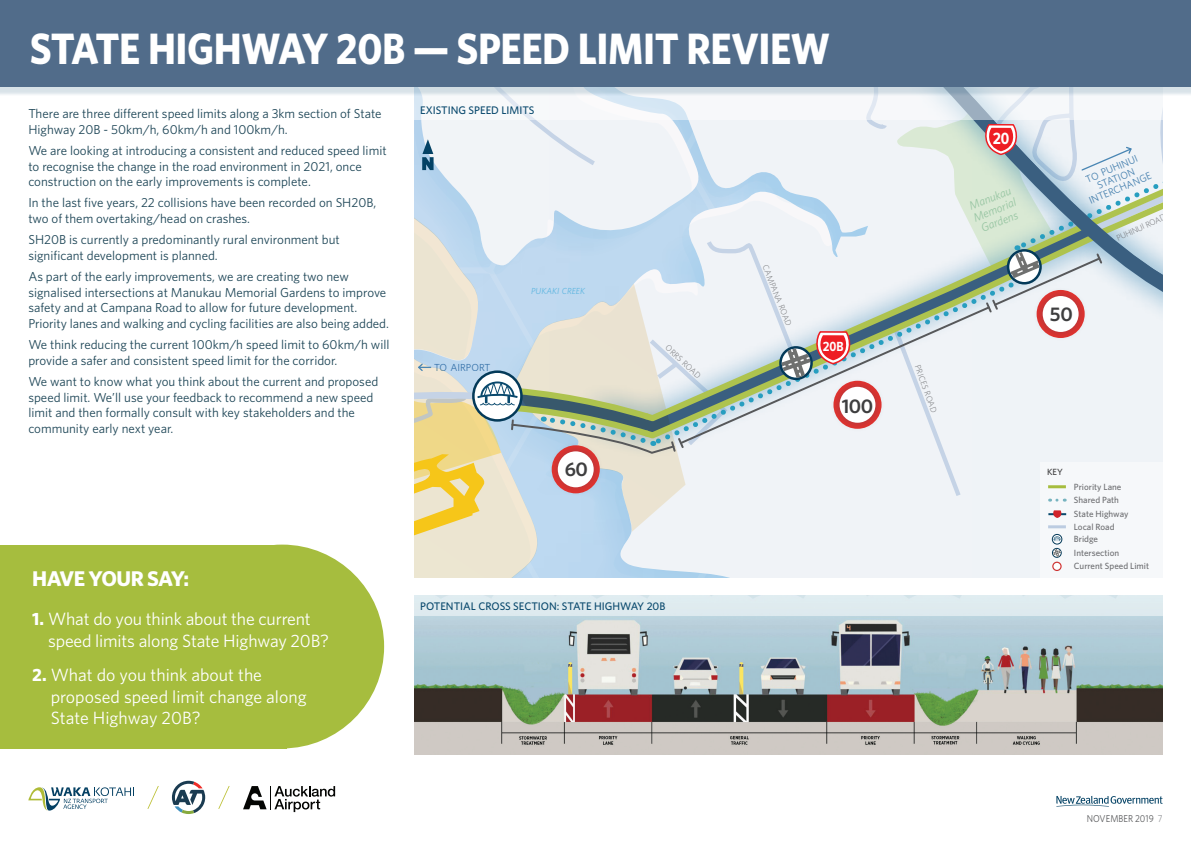
<style>
.page{position:relative;width:1191px;height:842px;background:#fff}
.page>*{position:absolute;margin:0;border:0;box-sizing:border-box;transform-origin:0 0}
.t1{font:700 44px "Whitney";letter-spacing:-.01em;color:#fff;scale:.9 1}
.t2{font:700 21.3px "Whitney";letter-spacing:-.03em;color:#fff}
.t3{font:600 19.8px "Whitney";letter-spacing:-.02em;color:#3e3e3f}
.t4{font:17.8px/21.3px "Whitney";letter-spacing:-.01em;color:#fff}
.t5{font:700 16.9px "Proxima Nova Cond";color:#fff;scale:.94 1}
.t6{font:700 13.8px "Proxima Nova Cond";color:#fff;scale:.94 1}
.t7{font:13px/15.6px "Whitney";color:#1d4556}
.t8{font:italic 11.9px/12.5px "Whitney";color:#97c5a2;text-align:justify}
.t9{font:500 11px "Whitney";color:#09496d}
.t10{font:10.2px/10.6px "Whitney";color:#4986b4;text-align:center}
.t11{font:10px "Whitney";color:#57585a;scale:.9 1}
.Paragraph_Style_1{font:500 9px "Whitney";color:#6c6d70}
.Paragraph_Style_1-2{font:500 9px "Whitney";color:#3e3e3f}
.t12{font:italic 8.8px "Whitney";color:#5eb6e0}
.t13{font:300 8.3px "Whitney";color:#6c6d70}
.s1{font-weight:700}
.s2{color:#939598}
</style>
<div class="page">
<svg style="left:147px;top:786px;width:12px;height:23px"></svg>
<svg style="left:218px;top:786px;width:12px;height:23px"></svg>
<svg style="left:243px;top:786px;width:92px;height:26px"></svg>
<svg style="left:1056px;top:796px;width:106px;height:11px"></svg>
<svg style="left:172px;top:781px;width:33px;height:33px"></svg>
<svg style="left:28px;top:787px;width:106px;height:24px"></svg>
<div style="left:0;top:545px;width:287px;height:203px;background:#a6bd3e"></div>
<div style="left:180px;top:545px;width:204px;height:203px;background:#a6bd3e;border-radius:50%"></div>
<svg style="left:414px;top:120px;width:748px;height:457px"></svg>
<svg style="left:414px;top:96px;width:748px;height:24px"></svg>
<div style="left:0;top:0;width:1191px;height:96px;background:#09496d;opacity:.16"></div>
<div style="left:0;top:0;width:1191px;height:86px;background:#516c8a"></div>
<img style="left:414px;top:616px;width:748px;height:138px">
<div style="left:414px;top:596px;width:748px;height:20px;background:#dfebef"></div>
<p class="t1" style="left:30px;top:19px;width:890px">STATE HIGHWAY 20B — SPEED LIMIT REVIEW</p>
<p class="t7" style="left:28px;top:105px;width:355px">There are three different speed limits along a 3km section of State<br>Highway 20B - 50km/h, 60km/h and 100km/h.</p>
<p class="t7" style="left:28px;top:142px;width:360px">We are looking at introducing a consistent and reduced speed limit to recognise the change in the road environment in 2021, once construction on the early improvements is complete.</p>
<p class="t7" style="left:28px;top:195px;width:349px">In the last five years, 22 collisions have been recorded on SH20B, two of them overtaking/head on crashes.</p>
<p class="t7" style="left:28px;top:232px;width:313px">SH20B is currently a predominantly rural environment but significant development is planned.</p>
<p class="t7" style="left:28px;top:269px;width:362px">As part of the early improvements, we are creating two new signalised intersections at Manukau Memorial Gardens to improve safety and at Campana Road to allow for future development.<br>Priority lanes and walking and cycling facilities are also being added.</p>
<p class="t7" style="left:28px;top:337px;width:362px">We think reducing the current 100km/h speed limit to 60km/h will provide a safer and consistent speed limit for the corridor.</p>
<p class="t7" style="left:28px;top:373px;width:351px">We want to know what you think about the current and proposed speed limit. We’ll use your feedback to recommend a new speed limit and then formally consult with key stakeholders and the community early next year.</p>
<p class="t9" style="left:420px;top:103px;width:116px">EXISTING SPEED LIMITS</p>
<p class="t10" style="left:434px;top:361px;width:58px">TO AIRPORT</p>
<p class="t12" style="left:531px;top:285px;width:55px">PUKAKI CREEK</p>
<p class="t3" style="left:565px;top:456px;width:25px">60</p>
<p class="t13" style="left:770px;top:263px;width:66px;rotate:68deg">campana road</p>
<p class="t13" style="left:670px;top:342px;width:46px;rotate:43deg">orrs road</p>
<p class="t6" style="left:822px;top:336px;width:24px">20B</p>
<p class="t3" style="left:841px;top:393px;width:33px">100</p>
<p class="t2" style="left:32px;top:564px;width:158px">HAVE YOUR SAY:</p>
<p class="t4" style="left:48px;top:608px;width:282px;text-indent:-16px"><span class="s1">1.</span> What do you think about the current speed limits along State Highway 20B?</p>
<p class="t4" style="left:51px;top:664px;width:257px;text-indent:-18px"><span class="s1">2.</span> What do you think about the proposed speed limit change along<br>State Highway 20B?</p>
<p class="t9" style="left:420px;top:599px;width:247px">POTENTIAL CROSS SECTION: STATE HIGHWAY 20B</p>
<p class="t13" style="left:922px;top:363px;width:52px;rotate:70deg">prices road</p>
<p class="t5" style="left:992px;top:126px;width:19px">20</p>
<p class="t8" style="left:966px;top:200px;width:47px;rotate:-22deg">Manukau Memorial Gardens</p>
<p class="t10" style="left:1078px;top:177px;width:68px;rotate:-23deg">TO PUHINUI<br>STATION<br>INTERCHANGE</p>
<p class="t13" style="left:1114px;top:233px;width:54px;rotate:-24deg">puhinui road</p>
<p class="t3" style="left:1049px;top:300px;width:25px">50</p>
<p class="Paragraph_Style_1-2" style="left:1047px;top:466px;width:17px">KEY</p>
<p class="Paragraph_Style_1" style="left:1074px;top:481px;width:49px">Priority Lane</p>
<p class="Paragraph_Style_1" style="left:1074px;top:494px;width:47px">Shared Path</p>
<p class="Paragraph_Style_1" style="left:1074px;top:507px;width:56px">State Highway</p>
<p class="Paragraph_Style_1" style="left:1074px;top:521px;width:42px">Local Road</p>
<p class="Paragraph_Style_1" style="left:1074px;top:533px;width:26px">Bridge</p>
<p class="Paragraph_Style_1" style="left:1074px;top:547px;width:47px">Intersection</p>
<p class="Paragraph_Style_1" style="left:1074px;top:560px;width:77px">Current Speed Limit</p>
<p class="t11" style="left:1086px;top:811px;width:86px">NOVEMBER 2019 <span class="s2">7</span></p>
</div>
